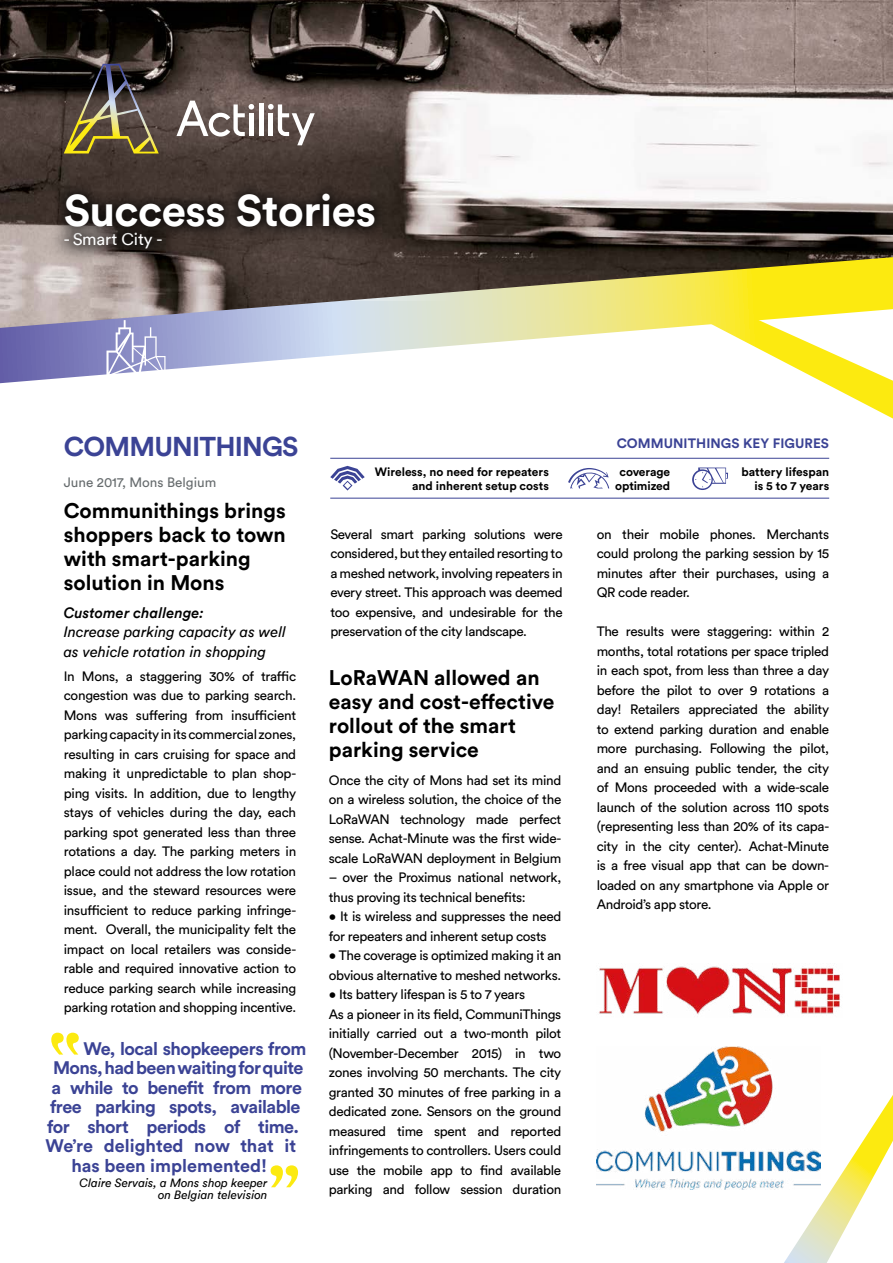
<style>
.page{position:relative;width:893px;height:1263px;background:#fff}
.page>*{position:absolute;margin:0;border:0;box-sizing:border-box;transform-origin:0 0}
.t1{font:700 44.1px "Circular Pro";letter-spacing:-.01em;color:#fff}
.t2{font:700 27px "Circular Pro";letter-spacing:-.03em;color:#3b4395}
.t3{font:700 21px/24px "Circular Pro";color:#000}
.t4{font:700 18px "Circular Pro";letter-spacing:-.03em;color:#3b4395}
.t5{font:700 18px "Circular Pro";color:#3b4395}
.t6{font:16.8px "Circular Pro TT";letter-spacing:-.01em;color:#fff}
.t7{font:italic 15px/19.5px "Circular Pro TT";color:#000}
.t8{font:italic 500 15px "Circular Pro TT";color:#000}
.t9{font:13.5px/19.5px "Circular Std";letter-spacing:-.025em;color:#000;text-align:justify}
.t10{font:700 13.5px "Circular Pro";letter-spacing:.005em;color:#3b4395}
.t11{font:13.5px "Circular Std";color:#676c6e}
.t12{font:700 12px/13.5px "Circular Pro";color:#000;text-align:right}
.t13{font:italic 12px/12px "Circular Pro TT";color:#000;text-align:right}
</style>
<div class="page">
<svg style="left:824px;top:383px;width:69px;height:36px"></svg>
<svg style="left:0;top:328px;width:893px;height:55px"></svg>
<img style="left:0;top:0;width:893px;height:328px">
<svg style="left:784px;top:1095px;width:109px;height:168px"></svg>
<svg style="left:271px;top:1165px;width:27px;height:22px"></svg>
<svg style="left:51px;top:1033px;width:28px;height:21px"></svg>
<hr style="left:330px;top:498px;width:499px;height:1px;background:#3b4395">
<hr style="left:330px;top:458px;width:499px;height:1px;background:#3b4395">
<svg style="left:106px;top:320px;width:60px;height:57px"></svg>
<svg style="left:692px;top:467px;width:36px;height:23px"></svg>
<svg style="left:568px;top:468px;width:41px;height:20px"></svg>
<svg style="left:330px;top:466px;width:35px;height:24px"></svg>
<img style="left:599px;top:966px;width:241px;height:49px">
<img style="left:597px;top:1047px;width:223px;height:142px">
<div style="left:47px;top:215px;width:132px;height:51px;background:#000;opacity:.75"></div>
<div style="left:52px;top:180px;width:336px;height:60px;background:#000;opacity:.75"></div>
<svg style="left:64px;top:64px;width:95px;height:89px;background:#5c523e"></svg>
<svg style="left:176px;top:101px;width:78px;height:36px"></svg>
<hr style="left:259px;top:104px;width:4px;height:32px;background:#fff">
<svg style="left:268px;top:104px;width:47px;height:41px"></svg>
<h1 class="t1" style="left:64px;top:180px;width:314px">Success Stories</h1>
<p class="t6" style="left:64px;top:228px;width:100px">- Smart City -</p>
<h2 class="t2" style="left:64px;top:427px;width:236px">COMMUNITHINGS</h2>
<p class="t10" style="left:617px;top:434px;width:214px">COMMUNITHINGS KEY FIGURES</p>
<p class="t12" style="left:375px;top:465px;width:176px">Wireless, no need for repeaters and inherent setup costs</p>
<p class="t12" style="left:620px;top:465px;width:52px">coverage</p>
<p class="t12" style="left:741px;top:465px;width:89px">battery lifespan is 5 to 7 years</p>
<p class="t11" style="left:64px;top:474px;width:154px">June 2017, Mons Belgium</p>
<p class="t12" style="left:615px;top:478px;width:56px">optimized</p>
<h3 class="t3" style="left:64px;top:497px;width:224px">Communithings brings shoppers back to town with smart-parking solution in Mons</h3>
<p class="t8" style="left:64px;top:602px;width:142px">Customer challenge:</p>
<p class="t7" style="left:64px;top:622px;width:224px">Increase parking capacity as well as vehicle rotation in shopping</p>
<p class="t9" style="left:64px;top:666px;width:234px">In Mons, a staggering 30% of traffic congestion was due to parking search.<br>Mons was suffering from insufficient parking capacity in its commercial zones, resulting in cars cruising for space and making it unpredictable to plan shop&shy;ping visits. In addition, due to lengthy stays of vehicles during the day, each parking spot generated less than three rotations a day. The parking meters in place could not address the low rotation issue, and the steward resources were insufficient to reduce parking infringe&shy;ment. Overall, the municipality felt the impact on local retailers was conside&shy;rable and required innovative action to reduce parking search while increasing parking rotation and shopping incentive.</p>
<h3 class="t4" style="left:83px;top:1036px;width:225px">We, local shopkeepers from</h3>
<h3 class="t4" style="left:53px;top:1056px;width:252px">Mons, had been waiting for quite</h3>
<h3 class="t4" style="left:52px;top:1075px;width:252px">a while to benefit from more</h3>
<h3 class="t4" style="left:50px;top:1095px;width:252px">free parking spots, available</h3>
<h3 class="t4" style="left:47px;top:1114px;width:254px">for short periods of time.</h3>
<h3 class="t5" style="left:46px;top:1134px;width:252px">We’re delighted now that it</h3>
<h3 class="t5" style="left:71px;top:1153px;width:197px">has been implemented!</h3>
<p class="t9" style="left:330px;top:524px;width:234px">Several smart parking solutions were considered, but they entailed resorting to a meshed network, involving repeaters in every street. This approach was deemed too expensive, and undesirable for the preservation of the city landscape.</p>
<p class="t9" style="left:597px;top:524px;width:234px">on their mobile phones. Merchants could prolong the parking session by 15 minutes after their purchases, using a QR code reader.</p>
<p class="t9" style="left:597px;top:622px;width:234px">The results were staggering: within 2 months, total rotations per space tripled in each spot, from less than three a day before the pilot to over 9 rotations a day! Retailers appreciated the ability to extend parking duration and enable more purchasing. Following the pilot, and an ensuing public tender, the city of Mons proceeded with a wide-scale launch of the solution across 110 spots (representing less than 20% of its capa&shy;city in the city center). Achat-Minute is a free visual app that can be down&shy;loaded on any smartphone via Apple or Android’s app store.</p>
<h3 class="t3" style="left:329px;top:664px;width:227px">LoRaWAN allowed an easy and cost-effective rollout of the smart parking service</h3>
<p class="t9" style="left:329px;top:770px;width:234px">Once the city of Mons had set its mind on a wireless solution, the choice of the LoRaWAN technology made perfect sense. Achat-Minute was the first wide&shy;scale LoRaWAN deployment in Belgium</p>
<p class="t9" style="left:329px;top:867px;width:234px">– over the Proximus national network, thus proving its technical benefits:</p>
<p class="t9" style="left:329px;top:906px;width:234px">• It is wireless and suppresses the need for repeaters and inherent setup costs</p>
<p class="t9" style="left:329px;top:945px;width:234px">• The coverage is optimized making it an obvious alternative to meshed networks.</p>
<p class="t9" style="left:329px;top:984px;width:234px;text-align:left">• Its battery lifespan is 5 to 7 years<br>As a pioneer in its field, CommuniThings initially carried out a two-month pilot (November-December 2015) in two zones involving 50 merchants. The city granted 30 minutes of free parking in a dedicated zone. Sensors on the ground measured time spent and reported infringements to controllers. Users could use the mobile app to find available parking and follow session duration</p>
<p class="t13" style="left:80px;top:1176px;width:190px">Claire Servais, a Mons shop keeper on Belgian television</p>
</div>
